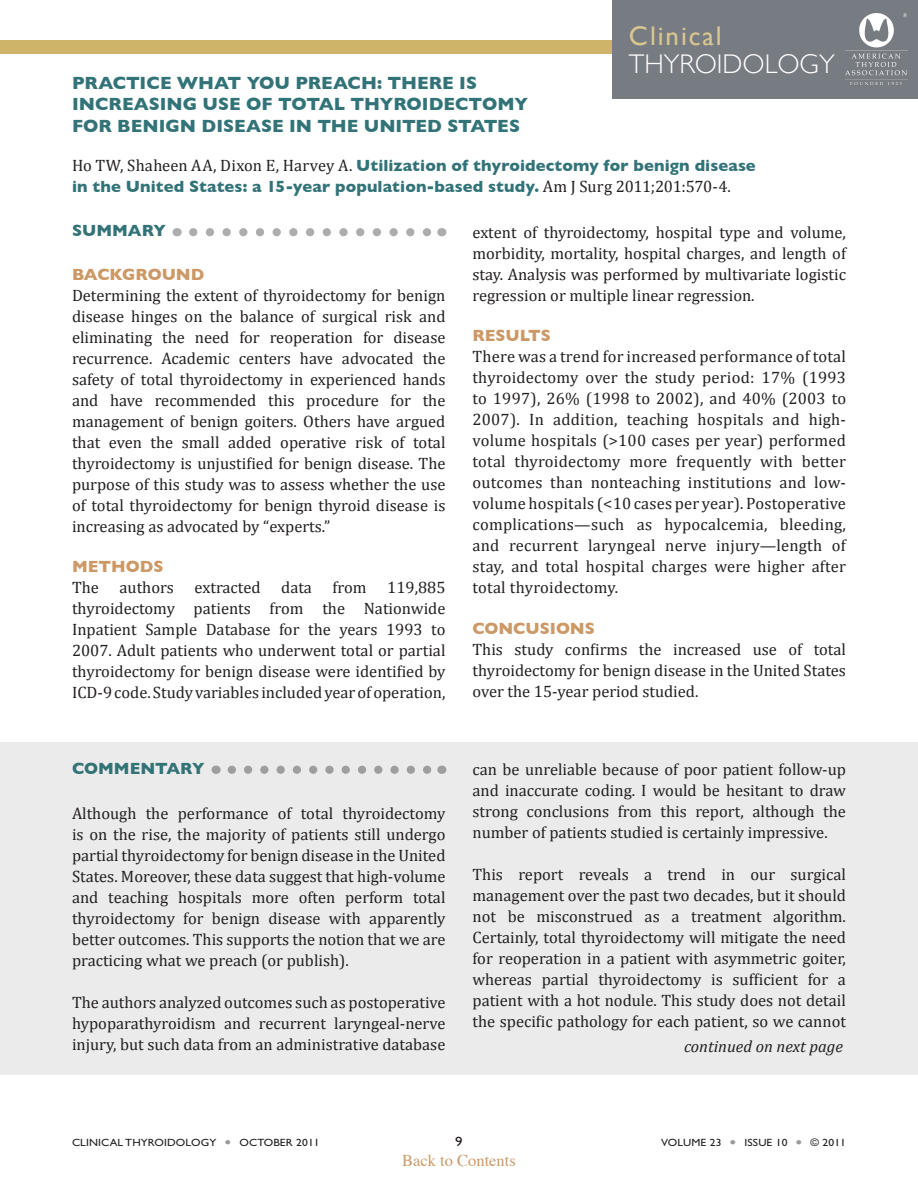
<style>
.page{position:relative;width:918px;height:1188px;background:#fff}
.page>*{position:absolute;margin:0;border:0;box-sizing:border-box;transform-origin:0 0}
.t1{font:300 27px/28.5px "Gill Sans";color:#fff}
.Topic_Header{font:700 18px/21.6px "Gill Sans";color:#327378}
.body_summary{font:16.5px/21px "Cambria";color:#231f20;text-align:justify}
.Full_reference{font:700 16.5px/21px "Gill Sans";letter-spacing:.005em;color:#327378}
.Body_Head_2{font:700 16.5px "Gill Sans";color:#c96}
.body_summary-2{font:italic 16.5px "Cambria";color:#231f20}
.t2{font:16.5px "Times";color:#c96}
.Commentary{font:700 16.5px "Gill Sans";color:#327378}
.summary{font:700 16.5px "Gill Sans";color:#327378}
.t3{font:13.5px "Gill Sans Std";color:#231f20;scale:1.1 1}
.t4{font:10.5px "Gill Sans Std";letter-spacing:.01em;color:#231f20;scale:1.1 1}
.s1{font-weight:400;color:#dac78f}
.s2{font-family:"Cambria";font-weight:400;color:#231f20}
.s3{color:#999}
</style>
<div class="page">
<div style="left:0;top:742px;width:918px;height:334px;background:#ebebeb"></div>
<svg style="left:232px;top:766px;width:200px;height:8px"></svg>
<svg style="left:193px;top:228px;width:238px;height:8px"></svg>
<div style="left:0;top:40px;width:846px;height:14px;background:#cdb469"></div>
<div style="left:612px;top:0;width:306px;height:99px;background:#777b82"></div>
<img style="left:846px;top:14px;width:62px;height:70px">
<p class="t1" style="left:629px;top:21px;width:207px"><span class="s1">Clinical<br></span>THYROIDOLOGY</p>
<p class="Topic_Header" style="left:72px;top:72px;width:458px">PRACTICE WHAT YOU PREACH: THERE IS<br>INCREASING USE OF TOTAL THYROIDECTOMY<br>FOR BENIGN DISEASE IN THE UNITED STATES</p>
<p class="Full_reference" style="left:72px;top:155px;width:685px"><span class="s2">Ho TW, Shaheen AA, Dixon E, Harvey A.</span> Utilization of thyroidectomy for benign disease in the United States: a 15-year population-based study. <span class="s2">Am J Surg 2011;201:570-4.</span></p>
<p class="summary" style="left:72px;top:221px;width:95px">SUMMARY</p>
<p class="Body_Head_2" style="left:72px;top:265px;width:134px">BACKGROUND</p>
<p class="body_summary" style="left:72px;top:285px;width:375px">Determining the extent of thyroidectomy for benign disease hinges on the balance of surgical risk and eliminating the need for reoperation for disease recurrence. Academic centers have advocated the safety of total thyroidectomy in experienced hands and have recommended this procedure for the management of benign goiters. Others have argued that even the small added operative risk of total thyroidectomy is unjustified for benign disease. The purpose of this study was to assess whether the use of total thyroidectomy for benign thyroid disease is increasing as advocated by “experts.”</p>
<p class="Body_Head_2" style="left:72px;top:557px;width:93px">METHODS</p>
<p class="body_summary" style="left:72px;top:577px;width:375px">The authors extracted data from 119,885 thyroidectomy patients from the Nationwide Inpatient Sample Database for the years 1993 to 2007. Adult patients who underwent total or partial thyroidectomy for benign disease were identified by ICD-9 code. Study variables included year of operation,</p>
<p class="Commentary" style="left:72px;top:759px;width:134px">COMMENTARY</p>
<p class="body_summary" style="left:72px;top:803px;width:375px">Although the performance of total thyroidectomy is on the rise, the majority of patients still undergo partial thyroidectomy for benign disease in the United States. Moreover, these data suggest that high-volume and teaching hospitals more often perform total thyroidectomy for benign disease with apparently better outcomes. This supports the notion that we are practicing what we preach (or publish).</p>
<p class="body_summary" style="left:72px;top:992px;width:375px">The authors analyzed outcomes such as postoperative hypoparathyroidism and recurrent laryngeal-nerve injury, but such data from an administrative database</p>
<p class="body_summary" style="left:472px;top:222px;width:375px">extent of thyroidectomy, hospital type and volume, morbidity, mortality, hospital charges, and length of stay. Analysis was performed by multivariate logistic regression or multiple linear regression.</p>
<p class="Body_Head_2" style="left:472px;top:326px;width:80px">RESULTS</p>
<p class="body_summary" style="left:472px;top:346px;width:375px">There was a trend for increased performance of total thyroidectomy over the study period: 17% (1993 to 1997), 26% (1998 to 2002), and 40% (2003 to 2007). In addition, teaching hospitals and high&shy;volume hospitals (&gt;100 cases per year) performed total thyroidectomy more frequently with better outcomes than nonteaching institutions and low&shy;volume hospitals (&lt;10 cases per year). Postoperative complications—such as hypocalcemia, bleeding, and recurrent laryngeal nerve injury—length of stay, and total hospital charges were higher after total thyroidectomy.</p>
<p class="Body_Head_2" style="left:472px;top:619px;width:124px">CONCUSIONS</p>
<p class="body_summary" style="left:472px;top:639px;width:375px">This study confirms the increased use of total thyroidectomy for benign disease in the United States over the 15-year period studied.</p>
<p class="body_summary" style="left:472px;top:759px;width:375px">can be unreliable because of poor patient follow-up and inaccurate coding. I would be hesitant to draw strong conclusions from this report, although the number of patients studied is certainly impressive.</p>
<p class="body_summary" style="left:472px;top:864px;width:375px">This report reveals a trend in our surgical management over the past two decades, but it should not be misconstrued as a treatment algorithm.<br>Certainly, total thyroidectomy will mitigate the need for reoperation in a patient with asymmetric goiter, whereas partial thyroidectomy is sufficient for a patient with a hot nodule. This study does not detail the specific pathology for each patient, so we cannot</p>
<p class="body_summary-2" style="left:684px;top:1037px;width:160px">continued on next page</p>
<p class="t4" style="left:72px;top:1137px;width:227px">CLINICAL THYROIDOLOGY <span class="s3">●</span> OCTOBER 2011</p>
<p class="t3" style="left:455px;top:1134px;width:8px">9</p>
<p class="t4" style="left:661px;top:1137px;width:170px">VOLUME 23 <span class="s3">●</span> ISSUE 10 <span class="s3">●</span> © 2011</p>
<p class="t2" style="left:402px;top:1145px;width:115px">Back to Contents</p>
</div>
